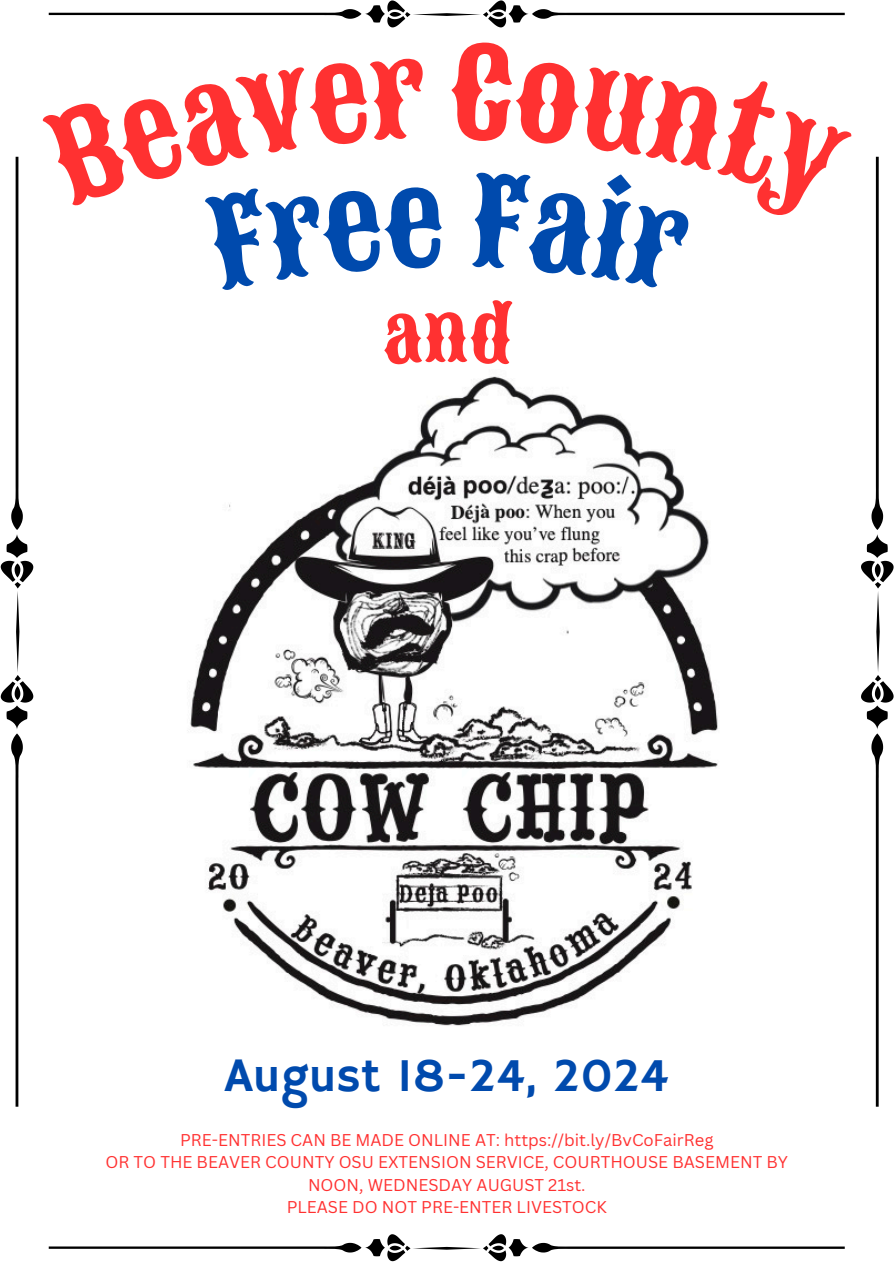
<style>
.page{position:relative;width:894px;height:1264px;background:#fff}
.page>*{position:absolute;margin:0;border:0;box-sizing:border-box;transform-origin:0 0}
.t1{font:75px "Sancreek";color:#ff3131}
.t2{font:48px "Hammersmith One";color:#004aad}
.t3{font:16.65px/22.5px "Canva Sans";color:#ff3131;text-align:center}
</style>
<div class="page">
<img style="left:190px;top:376px;width:528px;height:650px">
<svg style="left:49px;top:1234px;width:795px;height:27px"></svg>
<svg style="left:1px;top:157px;width:32px;height:949px"></svg>
<svg style="left:861px;top:157px;width:32px;height:949px"></svg>
<svg style="left:49px;top:0;width:795px;height:27px"></svg>
<h1 class="t1" style="left:423px;top:283px;width:48px">n</h1>
<p class="t2" style="left:225px;top:1048px;width:445px">August 18-24, 2024</p>
<p class="t3" style="left:106px;top:1128px;width:683px">PRE-ENTRIES CAN BE MADE ONLINE AT: https://bit.ly/BvCoFairReg<br>OR TO THE BEAVER COUNTY OSU EXTENSION SERVICE, COURTHOUSE BASEMENT BY NOON, WEDNESDAY AUGUST 21st.<br>PLEASE DO NOT PRE-ENTER LIVESTOCK</p>
</div>
